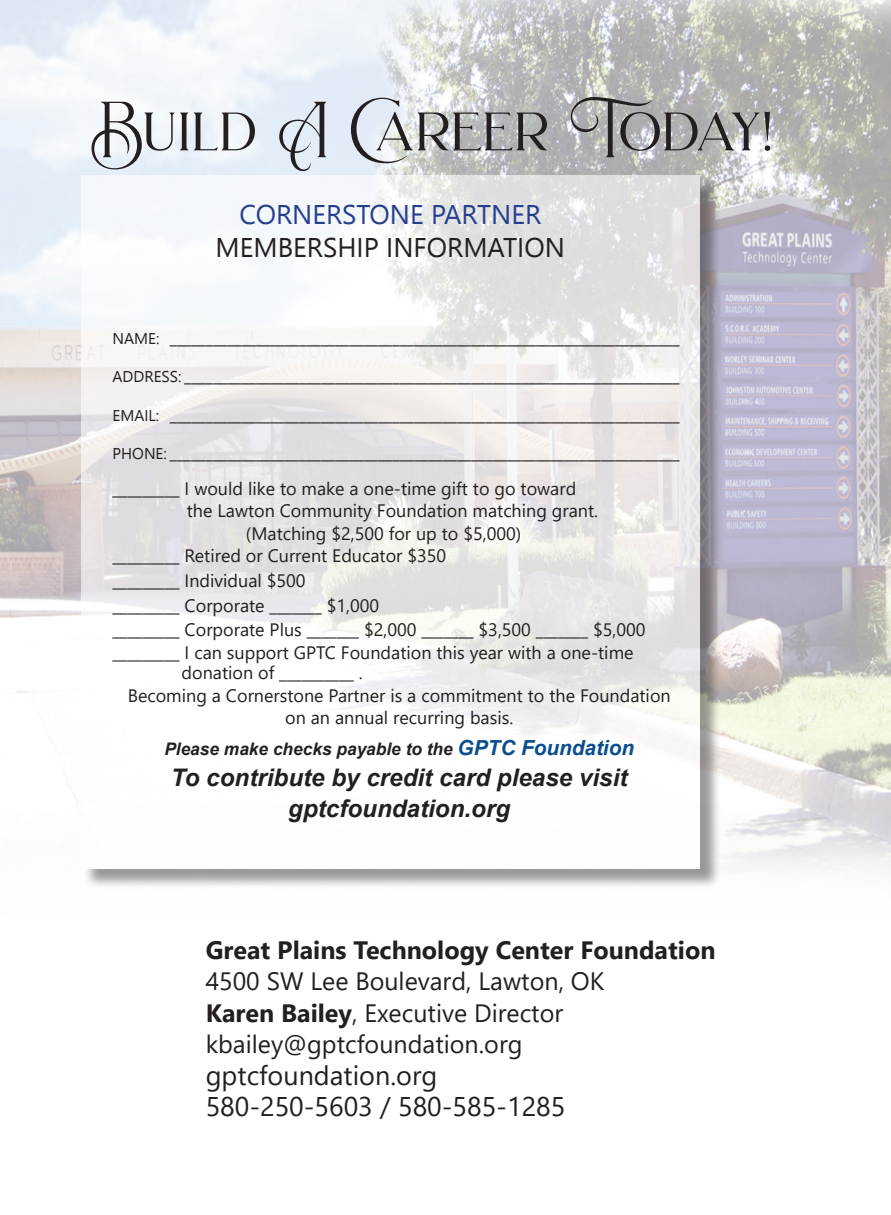
<style>
.page{position:relative;width:891px;height:1215px;background:#fff}
.page>*{position:absolute;margin:0;border:0;box-sizing:border-box;transform-origin:0 0}
.t1{font:54px "Brilon";letter-spacing:.01em;color:#231f20}
.t2{font:27px "Segoe UI";color:#231f20}
.t3{font:25.2px "Segoe UI";color:#231f20}
.t4{font:700 25.2px "Segoe UI";color:#231f20}
.t5{font:italic 700 24.3px "Arial";color:#231f20}
.t6{font:18px "Segoe UI";color:#231f20}
.t7{font:italic 700 17.32px "Arial";color:#231f20}
.s1{font-size:20.7px;color:#0b4d8f}
.s2{font-weight:700}
</style>
<div class="page">
<img style="left:0;top:0;width:891px;height:869px">
<div style="left:84px;top:178px;width:637px;height:711px;background:#231f20;opacity:.75"></div>
<svg style="left:81px;top:175px;width:619px;height:693px"></svg>
<svg style="left:114px;top:334px;width:45px;height:11px"></svg>
<svg style="left:170px;top:346px;width:510px;height:1px"></svg>
<svg style="left:113px;top:371px;width:567px;height:14px"></svg>
<svg style="left:114px;top:410px;width:44px;height:11px"></svg>
<svg style="left:170px;top:422px;width:510px;height:1px"></svg>
<svg style="left:241px;top:205px;width:182px;height:20px"></svg>
<svg style="left:434px;top:206px;width:107px;height:18px;background:#e2e3e3"></svg>
<svg style="left:389px;top:238px;width:173px;height:19px"></svg>
<svg style="left:114px;top:447px;width:566px;height:14px;background:#e6e3e4"></svg>
<svg style="left:218px;top:238px;width:160px;height:19px"></svg>
<p class="t1" style="left:89px;top:100px;width:685px">Build A Career Today!</p>
<p class="t6" style="left:112px;top:471px;width:465px">_________ I would like to make a one-time gift to go toward</p>
<p class="t6" style="left:187px;top:494px;width:413px">the Lawton Community Foundation matching grant.</p>
<p class="t6" style="left:246px;top:516px;width:277px">(Matching $2,500 for up to $5,000)</p>
<p class="t6" style="left:112px;top:539px;width:335px">_________ Retired or Current Educator $350</p>
<p class="t6" style="left:112px;top:563px;width:195px">_________ Individual $500</p>
<p class="t6" style="left:112px;top:588px;width:268px">_________ Corporate _______ $1,000</p>
<p class="t6" style="left:112px;top:613px;width:535px">_________ Corporate Plus _______ $2,000 _______ $3,500 _______ $5,000</p>
<p class="t6" style="left:112px;top:635px;width:523px">_________ I can support GPTC Foundation this year with a one-time</p>
<p class="t6" style="left:182px;top:656px;width:183px">donation of __________ .</p>
<p class="t6" style="left:128px;top:678px;width:545px">Becoming a Cornerstone Partner is a commitment to the Foundation</p>
<p class="t6" style="left:285px;top:701px;width:230px">on an annual recurring basis.</p>
<p class="t7" style="left:164px;top:738px;width:471px">Please make checks payable to the <span class="s1">GPTC Foundation</span></p>
<p class="t5" style="left:171px;top:762px;width:458px">To contribute by credit card please visit</p>
<p class="t5" style="left:288px;top:793px;width:223px">gptcfoundation.org</p>
<p class="t4" style="left:206px;top:926px;width:511px">Great Plains Technology Center Foundation</p>
<p class="t3" style="left:206px;top:957px;width:400px">4500 SW Lee Boulevard, Lawton, OK</p>
<p class="t3" style="left:206px;top:989px;width:359px"><span class="s2">Karen Bailey</span>, Executive Director</p>
<p class="t3" style="left:206px;top:1020px;width:318px">kbailey@gptcfoundation.org</p>
<p class="t2" style="left:206px;top:1049px;width:233px">gptcfoundation.org</p>
<p class="t2" style="left:206px;top:1081px;width:361px">580-250-5603 / 580-585-1285</p>
</div>
